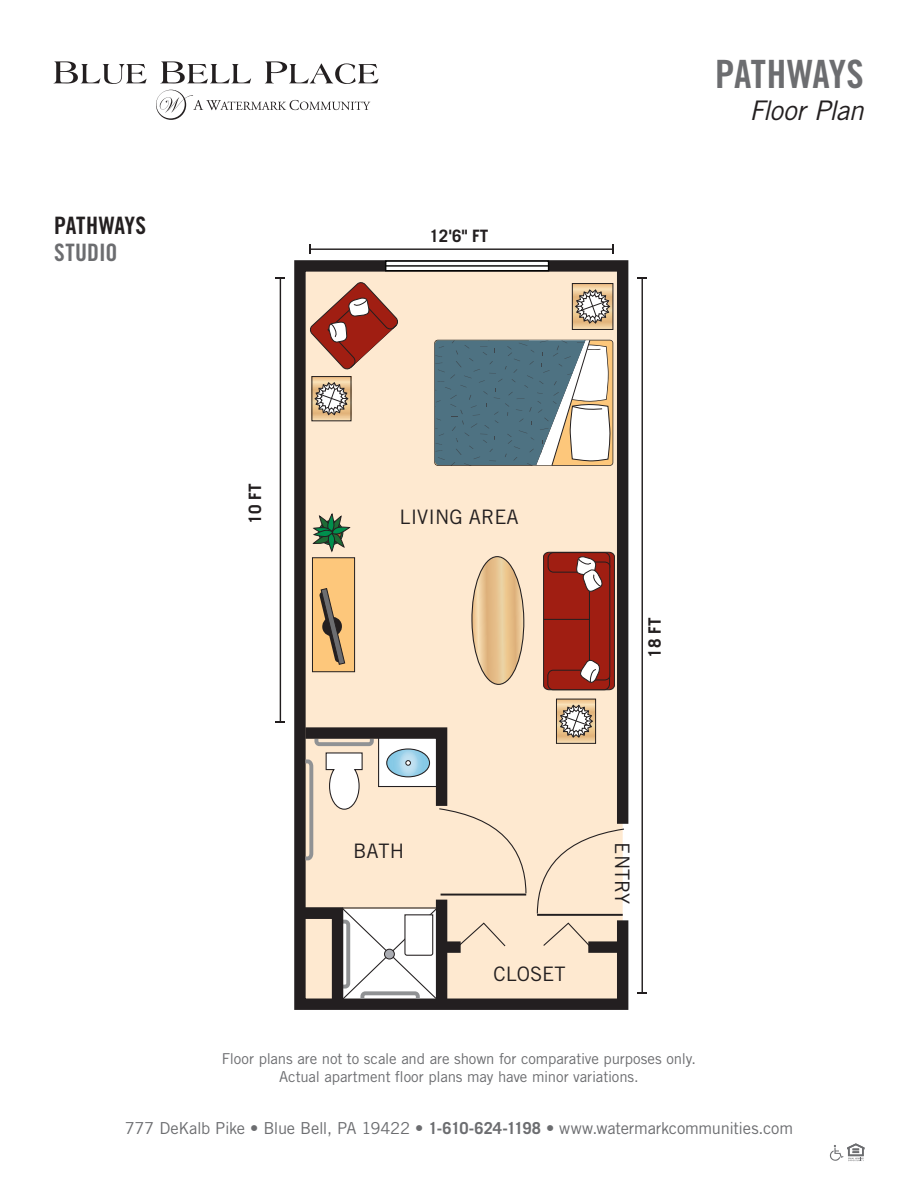
<style>
.page{position:relative;width:918px;height:1188px;background:#fff}
.page>*{position:absolute;margin:0;border:0;box-sizing:border-box;transform-origin:0 0}
.t1{font:39px "Trade Gothic Bold Cond Twenty";letter-spacing:-.015em;color:#6c6d70}
.t2{font:italic 27px "Trade Gothic";letter-spacing:-.025em;color:#231f20}
.t3{font:24px "Trade Gothic Bold Cond Twenty";letter-spacing:-.01em;color:#231f20}
.t4{font:24px "Trade Gothic Bold Cond Twenty";color:#6c6d70}
.t5{font:19.95px "Trade Gothic";color:#231f20}
.t6{font:700 17.1px "Trade Gothic";color:#231f20}
.t7{font:16.5px "Trade Gothic";letter-spacing:-.02em;color:#6c6d70}
.t8{font:15px/18px "Trade Gothic";letter-spacing:-.01em;color:#6c6d70;text-align:center}
.s1{font-weight:700}
</style>
<div class="page">
<svg style="left:156px;top:90px;width:214px;height:30px"></svg>
<svg style="left:53px;top:61px;width:94px;height:23px"></svg>
<svg style="left:161px;top:61px;width:90px;height:22px"></svg>
<svg style="left:265px;top:61px;width:114px;height:23px"></svg>
<svg style="left:830px;top:1143px;width:35px;height:18px"></svg>
<svg style="left:294px;top:260px;width:335px;height:750px;background:#dfcdb7"></svg>
<div style="left:386px;top:261px;width:163px;height:10px;background:#fff"></div>
<div style="left:385px;top:260px;width:164px;height:11px;border:1px solid #050504"></div>
<hr style="left:386px;top:265px;width:163px;height:2px;background:#050504">
<hr style="left:441px;top:894px;width:85px;height:2px;background:#231f20">
<svg style="left:536px;top:828px;width:89px;height:87px;background:#f9e5cd"></svg>
<hr style="left:537px;top:914px;width:86px;height:2px;background:#231f20">
<div style="left:436px;top:900px;width:11px;height:104px;background:#231f20"></div>
<svg style="left:294px;top:722px;width:233px;height:172px;background:#decfbd"></svg>
<div style="left:588px;top:941px;width:35px;height:12px;background:#231f20"></div>
<div style="left:444px;top:941px;width:17px;height:12px;background:#231f20"></div>
<svg style="left:313px;top:513px;width:37px;height:39px"></svg>
<div style="left:312px;top:558px;width:43px;height:114px;background:#fdc77b"></div>
<div style="left:312px;top:557px;width:43px;height:115px;border:1px solid #231f20"></div>
<svg style="left:319px;top:588px;width:26px;height:77px"></svg>
<svg style="left:471px;top:556px;width:53px;height:129px;background:#e3c398"></svg>
<svg style="left:543px;top:552px;width:72px;height:138px;background:#9a2e24"></svg>
<hr style="left:544px;top:619px;width:45px;height:1px;background:#231f20">
<svg style="left:558px;top:701px;width:36px;height:41px"></svg>
<div style="left:556px;top:699px;width:40px;height:45px;border:1px solid #231f20"></div>
<svg style="left:559px;top:704px;width:34px;height:34px"></svg>
<svg style="left:314px;top:378px;width:35px;height:41px"></svg>
<svg style="left:314px;top:382px;width:35px;height:34px"></svg>
<svg style="left:574px;top:285px;width:37px;height:43px"></svg>
<div style="left:572px;top:283px;width:41px;height:47px;border:1px solid #231f20"></div>
<svg style="left:575px;top:289px;width:36px;height:35px"></svg>
<svg style="left:434px;top:339px;width:179px;height:128px"></svg>
<svg style="left:458px;top:922px;width:49px;height:25px"></svg>
<svg style="left:542px;top:922px;width:49px;height:25px"></svg>
<svg style="left:294px;top:902px;width:147px;height:108px"></svg>
<svg style="left:309px;top:281px;width:90px;height:89px;background:#cb8b7b"></svg>
<hr style="left:280px;top:278px;width:1px;height:444px;background:#211d1e">
<svg style="left:276px;top:277px;width:9px;height:2px"></svg>
<svg style="left:276px;top:721px;width:9px;height:2px"></svg>
<hr style="left:310px;top:248px;width:303px;height:2px;background:#211d1e">
<svg style="left:309px;top:245px;width:2px;height:9px"></svg>
<hr style="left:642px;top:278px;width:1px;height:715px;background:#211d1e">
<svg style="left:638px;top:277px;width:9px;height:2px"></svg>
<h3 class="t3" style="left:54px;top:211px;width:94px">PATHWAYS</h3>
<h3 class="t4" style="left:54px;top:238px;width:65px">STUDIO</h3>
<p class="t6" style="left:429px;top:225px;width:60px">12'6" FT</p>
<h1 class="t1" style="left:715px;top:51px;width:150px">PATHWAYS</h1>
<h2 class="t2" style="left:749px;top:94px;width:116px">Floor Plan</h2>
<p class="t6" style="left:245px;top:524px;width:41px;rotate:-90deg">10 FT</p>
<h3 class="t5" style="left:400px;top:504px;width:121px">LIVING AREA</h3>
<p class="t6" style="left:644px;top:658px;width:41px;rotate:-90deg">18 FT</p>
<h3 class="t5" style="left:353px;top:839px;width:52px">BATH</h3>
<h3 class="t5" style="left:493px;top:962px;width:74px">CLOSET</h3>
<h3 class="t5" style="left:634px;top:842px;width:64px;rotate:90deg">ENTRY</h3>
<p class="t8" style="left:222px;top:1050px;width:476px">Floor plans are not to scale and are shown for comparative purposes only.<br>Actual apartment floor plans may have minor variations.</p>
<p class="t7" style="left:125px;top:1118px;width:670px">777 DeKalb Pike • Blue Bell, PA 19422 • <span class="s1">1-610-624-1198</span> • www.watermarkcommunities.com</p>
</div>
